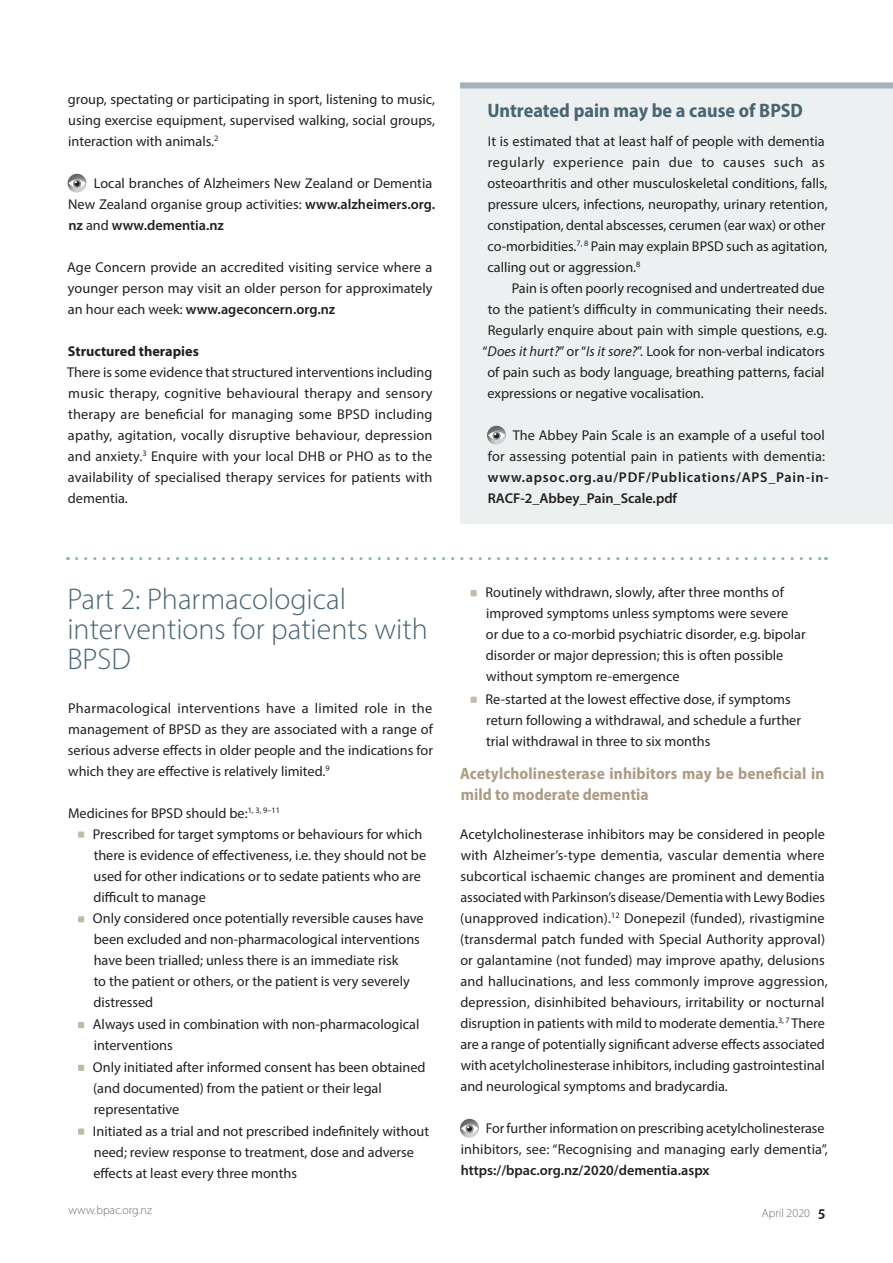
<style>
.page{position:relative;width:893px;height:1263px;background:#fff}
.page>*{position:absolute;margin:0;border:0;box-sizing:border-box;transform-origin:0 0}
.Section_Heading{font:300 30px/30px "Myriad Pro";color:#496573}
.A_head{font:700 semi-condensed 19.5px "Myriad Pro";color:#496573}
.B_head{font:700 semi-condensed 16.5px/21px "Myriad Pro";letter-spacing:.01em;color:#ac9c85}
.Body{font:14.25px/21px "Myriad Pro";color:#231f20;text-align:justify}
.Bullet_List{font:14.25px/21px "Myriad Pro";color:#231f20}
.Body_Line_Space{font:14.25px/21px "Myriad Pro";letter-spacing:.005em;color:#231f20}
.Body-First_Line_Inde{font:14.25px "Myriad Pro";color:#231f20}
.C_head{font:700 14.25px "Myriad Pro";color:#231f20}
.t1{font:300 12px "Myriad Pro";color:#6c6d70}
.s1{font-weight:600}
.s2{font-style:italic}
.s3{font-weight:600;font-size:15.75px;color:#231f20}
</style>
<div class="page">
<div style="left:460px;top:83px;width:433px;height:441px;background:#edf0f1"></div>
<div style="left:460px;top:83px;width:433px;height:6px;background:#a4b2b9"></div>
<svg style="left:77px;top:557px;width:749px;height:3px"></svg>
<div style="left:485px;top:424px;width:22px;height:22px;background:#231f20;opacity:.6"></div>
<svg style="left:488px;top:431px;width:17px;height:9px"></svg>
<svg style="left:492px;top:432px;width:9px;height:8px"></svg>
<svg style="left:494px;top:433px;width:5px;height:5px"></svg>
<div style="left:65px;top:172px;width:23px;height:22px;background:#231f20;opacity:.6"></div>
<svg style="left:69px;top:179px;width:17px;height:9px"></svg>
<svg style="left:73px;top:180px;width:8px;height:8px"></svg>
<svg style="left:75px;top:181px;width:5px;height:5px"></svg>
<svg style="left:78px;top:831px;width:6px;height:7px"></svg>
<svg style="left:78px;top:916px;width:6px;height:6px"></svg>
<svg style="left:78px;top:1022px;width:6px;height:6px"></svg>
<svg style="left:78px;top:1064px;width:6px;height:7px"></svg>
<svg style="left:78px;top:1128px;width:6px;height:7px"></svg>
<svg style="left:470px;top:590px;width:7px;height:6px"></svg>
<svg style="left:470px;top:696px;width:7px;height:7px"></svg>
<div style="left:458px;top:1117px;width:22px;height:22px;background:#231f20;opacity:.6"></div>
<svg style="left:461px;top:1124px;width:17px;height:9px"></svg>
<svg style="left:465px;top:1125px;width:9px;height:8px"></svg>
<svg style="left:467px;top:1126px;width:5px;height:5px"></svg>
<p class="Body" style="left:68px;top:88px;width:369px">group, spectating or participating in sport, listening to music, using exercise equipment, supervised walking, social groups, interaction with animals.<sup>2</sup></p>
<p class="Body_Line_Space" style="left:68px;top:172px;width:368px;text-indent:26px">Local branches of Alzheimers New Zealand or Dementia<br>New Zealand organise group activities: <span class="s1">www.alzheimers.org. nz</span> and <span class="s1">www.dementia.nz</span></p>
<p class="Body_Line_Space" style="left:67px;top:256px;width:367px;text-align:justify">Age Concern provide an accredited visiting service where a younger person may visit an older person for approximately an hour each week: <span class="s1">www.ageconcern.org.nz</span></p>
<p class="C_head" style="left:68px;top:341px;width:132px">Structured therapies</p>
<p class="Body" style="left:67px;top:361px;width:367px">There is some evidence that structured interventions including music therapy, cognitive behavioural therapy and sensory therapy are beneficial for managing some BPSD including apathy, agitation, vocally disruptive behaviour, depression and anxiety.<sup>3</sup> Enquire with your local DHB or PHO as to the availability of specialised therapy services for patients with dementia.</p>
<p class="A_head" style="left:487px;top:98px;width:317px">Untreated pain may be a cause of BPSD</p>
<p class="Body" style="left:487px;top:130px;width:342px;text-align:left">It is estimated that at least half of people with dementia regularly experience pain due to causes such as osteoarthritis and other musculoskeletal conditions, falls, pressure ulcers, infections, neuropathy, urinary retention, constipation, dental abscesses, cerumen (ear wax) or other co-morbidities.<sup>7,</sup> <sup>8</sup> Pain may explain BPSD such as agitation, calling out or aggression.<sup>8</sup></p>
<p class="Body-First_Line_Inde" style="left:512px;top:279px;width:315px">Pain is often poorly recognised and undertreated due</p>
<p class="Body-First_Line_Inde" style="left:488px;top:300px;width:341px">to the patient’s difficulty in communicating their needs.</p>
<p class="Body-First_Line_Inde" style="left:488px;top:321px;width:341px">Regularly enquire about pain with simple questions, e.g.</p>
<p class="Body-First_Line_Inde" style="left:483px;top:342px;width:344px">“<span class="s2">Does it hurt?</span>” or “<span class="s2">Is it sore?</span>”. Look for non-verbal indicators</p>
<p class="Body-First_Line_Inde" style="left:487px;top:363px;width:339px">of pain such as body language, breathing patterns, facial</p>
<p class="Body-First_Line_Inde" style="left:487px;top:384px;width:218px">expressions or negative vocalisation.</p>
<p class="Body_Line_Space" style="left:488px;top:424px;width:342px;text-indent:25px">The Abbey Pain Scale is an example of a useful tool for assessing potential pain in patients with dementia: <span class="s1">www.apsoc.org.au/PDF/Publications/APS_Pain-in-RACF-2_Abbey_Pain_Scale.pdf</span></p>
<p class="Section_Heading" style="left:67px;top:584px;width:362px">Part 2: Pharmacological interventions for patients with<br>BPSD</p>
<p class="Body" style="left:68px;top:697px;width:367px">Pharmacological interventions have a limited role in the management of BPSD as they are associated with a range of serious adverse effects in older people and the indications for which they are effective is relatively limited.<sup>9</sup></p>
<p class="Body" style="left:68px;top:802px;width:214px">Medicines for BPSD should be:<sup>1,</sup> <sup>3,</sup> <sup>9–11</sup></p>
<p class="Bullet_List" style="left:93px;top:823px;width:335px">Prescribed for target symptoms or behaviours for which there is evidence of effectiveness, i.e. they should not be used for other indications or to sedate patients who are difficult to manage</p>
<p class="Bullet_List" style="left:93px;top:908px;width:332px">Only considered once potentially reversible causes have been excluded and non-pharmacological interventions have been trialled; unless there is an immediate risk<br>to the patient or others, or the patient is very severely distressed</p>
<p class="Bullet_List" style="left:93px;top:1013px;width:328px">Always used in combination with non-pharmacological interventions</p>
<p class="Bullet_List" style="left:93px;top:1056px;width:334px">Only initiated after informed consent has been obtained (and documented) from the patient or their legal representative</p>
<p class="Bullet_List" style="left:93px;top:1120px;width:338px">Initiated as a trial and not prescribed indefinitely without need; review response to treatment, dose and adverse effects at least every three months</p>
<p class="Bullet_List" style="left:485px;top:582px;width:322px">Routinely withdrawn, slowly, after three months of improved symptoms unless symptoms were severe<br>or due to a co-morbid psychiatric disorder, e.g. bipolar disorder or major depression; this is often possible without symptom re-emergence</p>
<p class="Bullet_List" style="left:485px;top:688px;width:317px">Re-started at the lowest effective dose, if symptoms return following a withdrawal, and schedule a further trial withdrawal in three to six months</p>
<p class="B_head" style="left:460px;top:762px;width:366px">Acetylcholinesterase inhibitors may be beneficial in mild to moderate dementia</p>
<p class="Body" style="left:460px;top:823px;width:369px;text-align:left">Acetylcholinesterase inhibitors may be considered in people with Alzheimer’s-type dementia, vascular dementia where subcortical ischaemic changes are prominent and dementia associated with Parkinson’s disease/Dementia with Lewy Bodies (unapproved indication).<sup>12</sup> Donepezil (funded), rivastigmine (transdermal patch funded with Special Authority approval) or galantamine (not funded) may improve apathy, delusions and hallucinations, and less commonly improve aggression, depression, disinhibited behaviours, irritability or nocturnal disruption in patients with mild to moderate dementia.<sup>3,</sup> <sup>7</sup> There are a range of potentially significant adverse effects associated with acetylcholinesterase inhibitors, including gastrointestinal and neurological symptoms and bradycardia.</p>
<p class="Body_Line_Space" style="left:461px;top:1117px;width:368px;text-indent:25px">For further information on prescribing acetylcholinesterase inhibitors, see: “Recognising and managing early dementia”, <span class="s1">https://bpac.org.nz/2020/dementia.aspx</span></p>
<p class="t1" style="left:69px;top:1202px;width:85px">www.bpac.org.nz</p>
<p class="t1" style="left:762px;top:1206px;width:65px">April 2020 <span class="s3">5</span></p>
</div>
